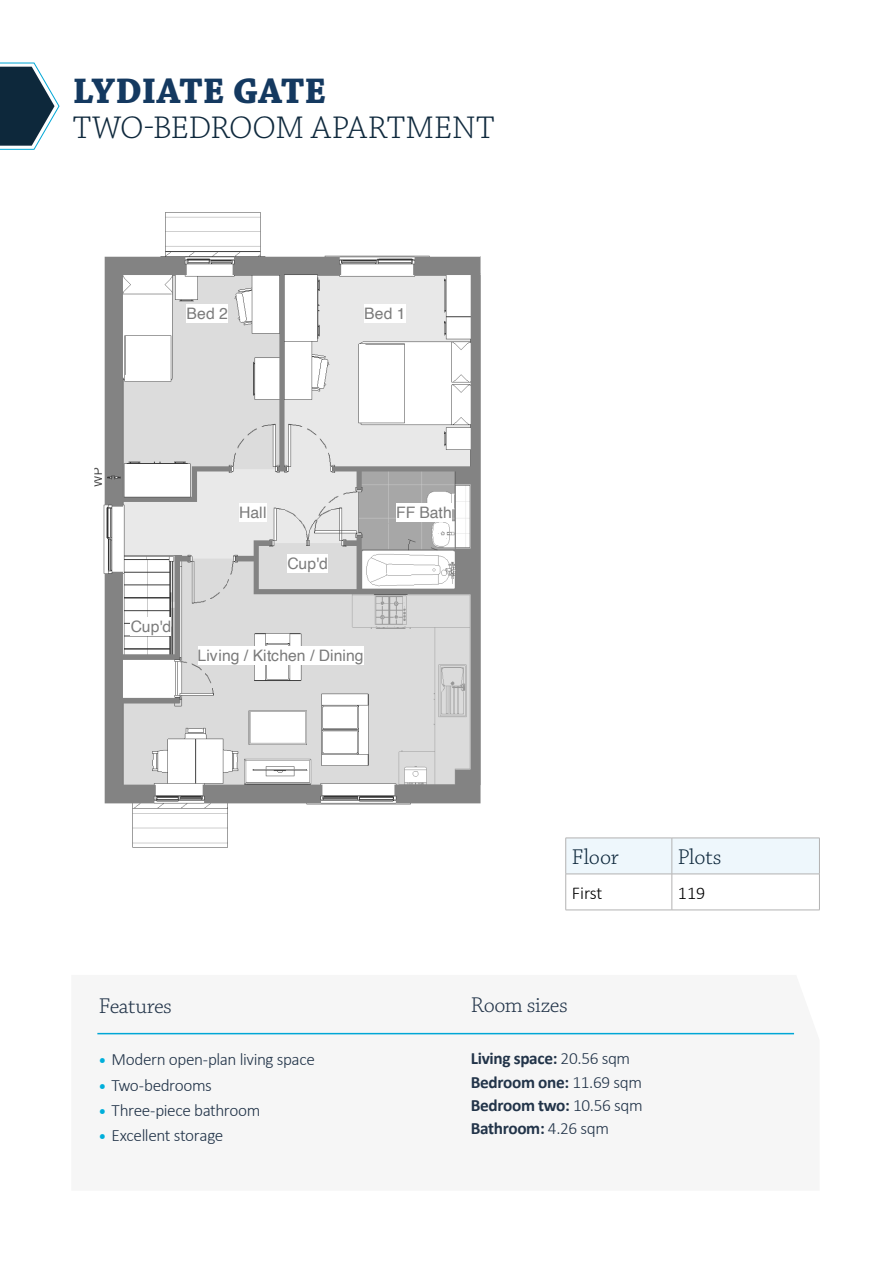
<style>
.page{position:relative;width:893px;height:1263px;background:#fff}
.page>*{position:absolute;margin:0;border:0;box-sizing:border-box;transform-origin:0 0}
.t1{font:700 37.5px "Chaparral Pro";letter-spacing:.005em;color:#143960}
.t2{font:300 33px "Chaparral Pro";letter-spacing:-.01em;color:#0f293d}
.t3{font:300 22.5px "Chaparral Pro";letter-spacing:-.02em;color:#223449}
.t4{font:300 22.5px "Chaparral Pro";letter-spacing:-.015em;color:#0f293d}
.t5{font:300 18px "Calibri";color:#000}
.t6{font:300 17.25px "Calibri";letter-spacing:-.025em;color:#223449}
.t7{font:700 17.25px/23.2px "Calibri";letter-spacing:-.02em;color:#223449}
.t8{font:15.75px "Helvetica";letter-spacing:.005em;color:#5a5a5a}
.s1{font-family:"Chaparral Pro";font-weight:700;color:#00afdb}
.s2{font-weight:300}
</style>
<div class="page">
<svg style="left:0;top:62px;width:60px;height:88px"></svg>
<svg style="left:97px;top:1032px;width:698px;height:3px"></svg>
<hr style="left:97px;top:1033px;width:697px;height:1px;background:#00a7d6">
<div style="left:566px;top:839px;width:253px;height:35px;background:#eef7fc"></div>
<hr style="left:566px;top:874px;width:106px;height:1px;background:#b3b2b2">
<hr style="left:672px;top:874px;width:148px;height:1px;background:#b3b2b2">
<hr style="left:566px;top:910px;width:106px;height:1px;background:#b3b2b2">
<hr style="left:672px;top:910px;width:148px;height:1px;background:#b3b2b2">
<hr style="left:566px;top:838px;width:106px;height:1px;background:#b3b2b2">
<hr style="left:565px;top:838px;width:1px;height:36px;background:#b3b2b2">
<hr style="left:672px;top:838px;width:148px;height:1px;background:#b3b2b2">
<hr style="left:672px;top:838px;width:1px;height:36px;background:#b3b2b2">
<hr style="left:819px;top:838px;width:1px;height:36px;background:#b3b2b2">
<hr style="left:565px;top:874px;width:1px;height:36px;background:#b3b2b2">
<hr style="left:672px;top:874px;width:1px;height:36px;background:#b3b2b2">
<hr style="left:819px;top:874px;width:1px;height:36px;background:#b3b2b2">
<img style="left:94px;top:212px;width:386px;height:636px">
<div style="left:187px;top:305px;width:41px;height:18px;background:#fff"></div>
<div style="left:364px;top:305px;width:41px;height:18px;background:#fff"></div>
<div style="left:239px;top:504px;width:28px;height:18px;background:#fff"></div>
<div style="left:131px;top:618px;width:40px;height:18px;background:#fff"></div>
<div style="left:198px;top:647px;width:166px;height:18px;background:#fff"></div>
<div style="left:396px;top:504px;width:56px;height:18px;background:#fff"></div>
<div style="left:287px;top:555px;width:41px;height:18px;background:#fff"></div>
<h1 class="t1" style="left:73px;top:69px;width:255px">LYDIATE GATE</h1>
<h2 class="t2" style="left:73px;top:109px;width:423px">TWO-BEDROOM APARTMENT</h2>
<p class="t8" style="left:187px;top:302px;width:43px">Bed 2</p>
<p class="t8" style="left:364px;top:302px;width:43px">Bed 1</p>
<p class="t8" style="left:131px;top:614px;width:42px">Cup'd</p>
<p class="t8" style="left:239px;top:500px;width:29px">Hall</p>
<p class="t8" style="left:287px;top:551px;width:42px">Cup'd</p>
<p class="t8" style="left:198px;top:643px;width:168px">Living / Kitchen / Dining</p>
<p class="t8" style="left:396px;top:500px;width:57px">FF Bath</p>
<h3 class="t3" style="left:99px;top:993px;width:75px">Features</h3>
<p class="t6" style="left:99px;top:1049px;width:217px"><span class="s1">•</span> Modern open-plan living space</p>
<p class="t6" style="left:99px;top:1074px;width:115px"><span class="s1">•</span> Two-bedrooms</p>
<p class="t6" style="left:99px;top:1099px;width:163px"><span class="s1">•</span> Three-piece bathroom</p>
<p class="t6" style="left:99px;top:1125px;width:126px"><span class="s1">•</span> Excellent storage</p>
<h3 class="t4" style="left:572px;top:845px;width:48px">Floor</h3>
<h3 class="t4" style="left:678px;top:845px;width:45px">Plots</h3>
<p class="t5" style="left:572px;top:881px;width:32px">First</p>
<p class="t5" style="left:678px;top:881px;width:29px">119</p>
<h3 class="t3" style="left:471px;top:992px;width:98px">Room sizes</h3>
<p class="t7" style="left:471px;top:1046px;width:173px">Living space: <span class="s2">20.56 sqm<br></span>Bedroom one: <span class="s2">11.69 sqm<br></span>Bedroom two: <span class="s2">10.56 sqm<br></span>Bathroom: <span class="s2">4.26 sqm</span></p>
</div>
